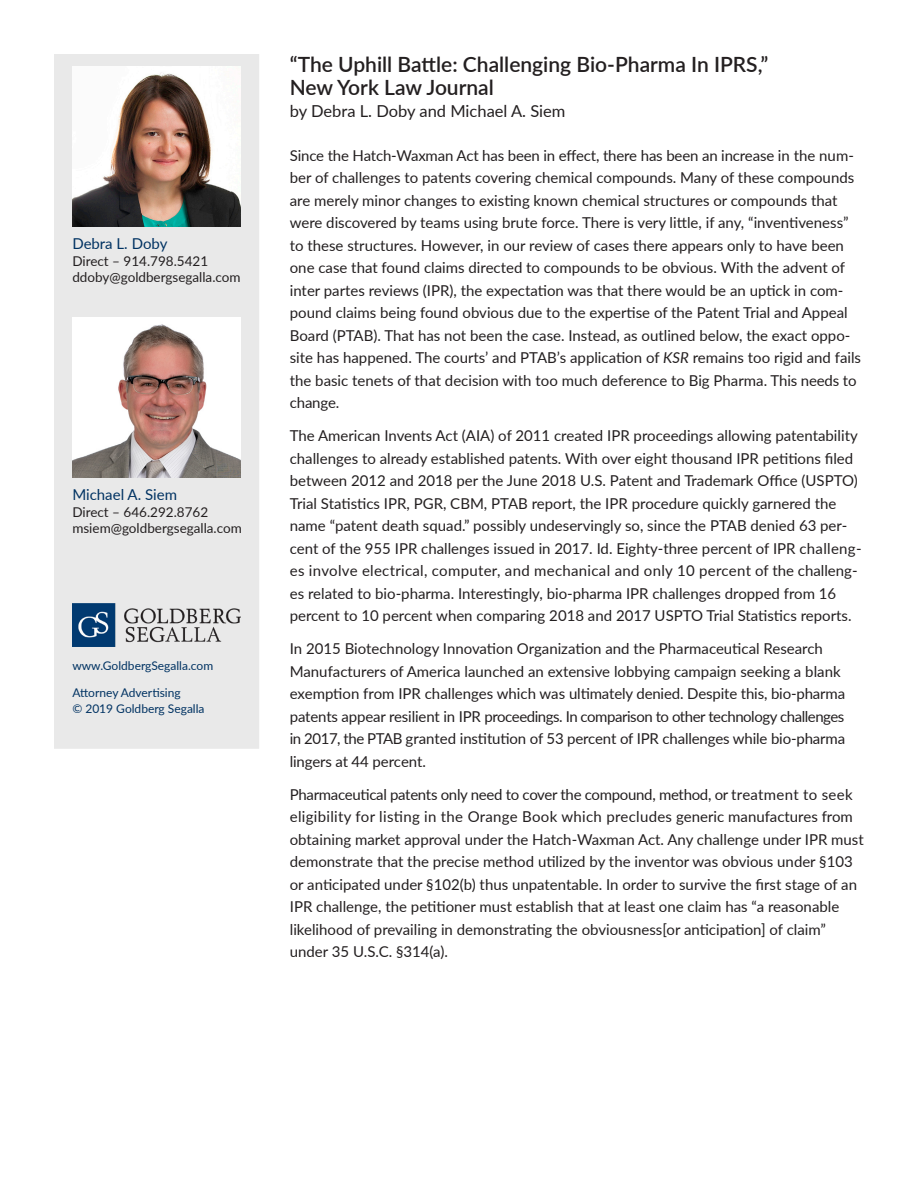
<style>
.page{position:relative;width:918px;height:1188px;background:#fff}
.page>*{position:absolute;margin:0;border:0;box-sizing:border-box;transform-origin:0 0}
.t1{font:600 21px/22.5px "Lato";color:#231f20}
.t2{font:16.5px "Lato";color:#231f20}
.t3{font:15px/22.5px "Lato";color:#231f20}
.t4{font:15px "Lato";color:#003262}
.t5{font:13.5px "Lato";color:#231f20}
.t6{font:12px "Lato";color:#003262}
.s1{font-style:italic}
</style>
<div class="page">
<div style="left:55px;top:55px;width:203px;height:693px;background:#e9e9e9"></div>
<img style="left:72px;top:604px;width:169px;height:43px">
<img style="left:72px;top:67px;width:169px;height:160px">
<img style="left:72px;top:318px;width:169px;height:160px">
<p class="t4" style="left:72px;top:233px;width:97px">Debra L. Doby</p>
<p class="t5" style="left:72px;top:251px;width:137px">Direct – 914.798.5421</p>
<p class="t5" style="left:72px;top:268px;width:170px">ddoby@goldbergsegalla.com</p>
<p class="t4" style="left:72px;top:484px;width:106px">Michael A. Siem</p>
<p class="t5" style="left:72px;top:502px;width:137px">Direct – 646.292.8762</p>
<p class="t5" style="left:72px;top:519px;width:171px">msiem@goldbergsegalla.com</p>
<p class="t6" style="left:72px;top:657px;width:142px">www.GoldbergSegalla.com</p>
<p class="t6" style="left:72px;top:684px;width:110px">Attorney Advertising</p>
<p class="t6" style="left:72px;top:700px;width:134px">© 2019 Goldberg Segalla</p>
<p class="t1" style="left:290px;top:53px;width:480px">“The Uphill Battle: Challenging Bio-Pharma In IPRS,”<br>New York Law Journal</p>
<p class="t2" style="left:290px;top:100px;width:277px">by Debra L. Doby and Michael A. Siem</p>
<p class="t3" style="left:290px;top:144px;width:573px">Since the Hatch-Waxman Act has been in effect, there has been an increase in the num&shy;ber of challenges to patents covering chemical compounds. Many of these compounds are merely minor changes to existing known chemical structures or compounds that were discovered by teams using brute force. There is very little, if any, “inventiveness” to these structures. However, in our review of cases there appears only to have been one case that found claims directed to compounds to be obvious. With the advent of inter partes reviews (IPR), the expectation was that there would be an uptick in com&shy;pound claims being found obvious due to the expertise of the Patent Trial and Appeal Board (PTAB). That has not been the case. Instead, as outlined below, the exact oppo&shy;site has happened. The courts’ and PTAB’s application of <span class="s1">KSR</span> remains too rigid and fails the basic tenets of that decision with too much deference to Big Pharma. This needs to change.</p>
<p class="t3" style="left:290px;top:424px;width:573px">The American Invents Act (AIA) of 2011 created IPR proceedings allowing patentability challenges to already established patents. With over eight thousand IPR petitions filed between 2012 and 2018 per the June 2018 U.S. Patent and Trademark Office (USPTO)<br>Trial Statistics IPR, PGR, CBM, PTAB report, the IPR procedure quickly garnered the name “patent death squad.” possibly undeservingly so, since the PTAB denied 63 per&shy;cent of the 955 IPR challenges issued in 2017. Id. Eighty-three percent of IPR challeng&shy;es involve electrical, computer, and mechanical and only 10 percent of the challeng&shy;es related to bio-pharma. Interestingly, bio-pharma IPR challenges dropped from 16 percent to 10 percent when comparing 2018 and 2017 USPTO Trial Statistics reports.</p>
<p class="t3" style="left:290px;top:637px;width:557px">In 2015 Biotechnology Innovation Organization and the Pharmaceutical Research Manufacturers of America launched an extensive lobbying campaign seeking a blank exemption from IPR challenges which was ultimately denied. Despite this, bio-pharma patents appear resilient in IPR proceedings. In comparison to other technology challenges in 2017, the PTAB granted institution of 53 percent of IPR challenges while bio-pharma lingers at 44 percent.</p>
<p class="t3" style="left:290px;top:783px;width:576px">Pharmaceutical patents only need to cover the compound, method, or treatment to seek eligibility for listing in the Orange Book which precludes generic manufactures from obtaining market approval under the Hatch-Waxman Act. Any challenge under IPR must demonstrate that the precise method utilized by the inventor was obvious under §103 or anticipated under §102(b) thus unpatentable. In order to survive the first stage of an IPR challenge, the petitioner must establish that at least one claim has “a reasonable likelihood of prevailing in demonstrating the obviousness[or anticipation] of claim” under 35 U.S.C. §314(a).</p>
</div>
